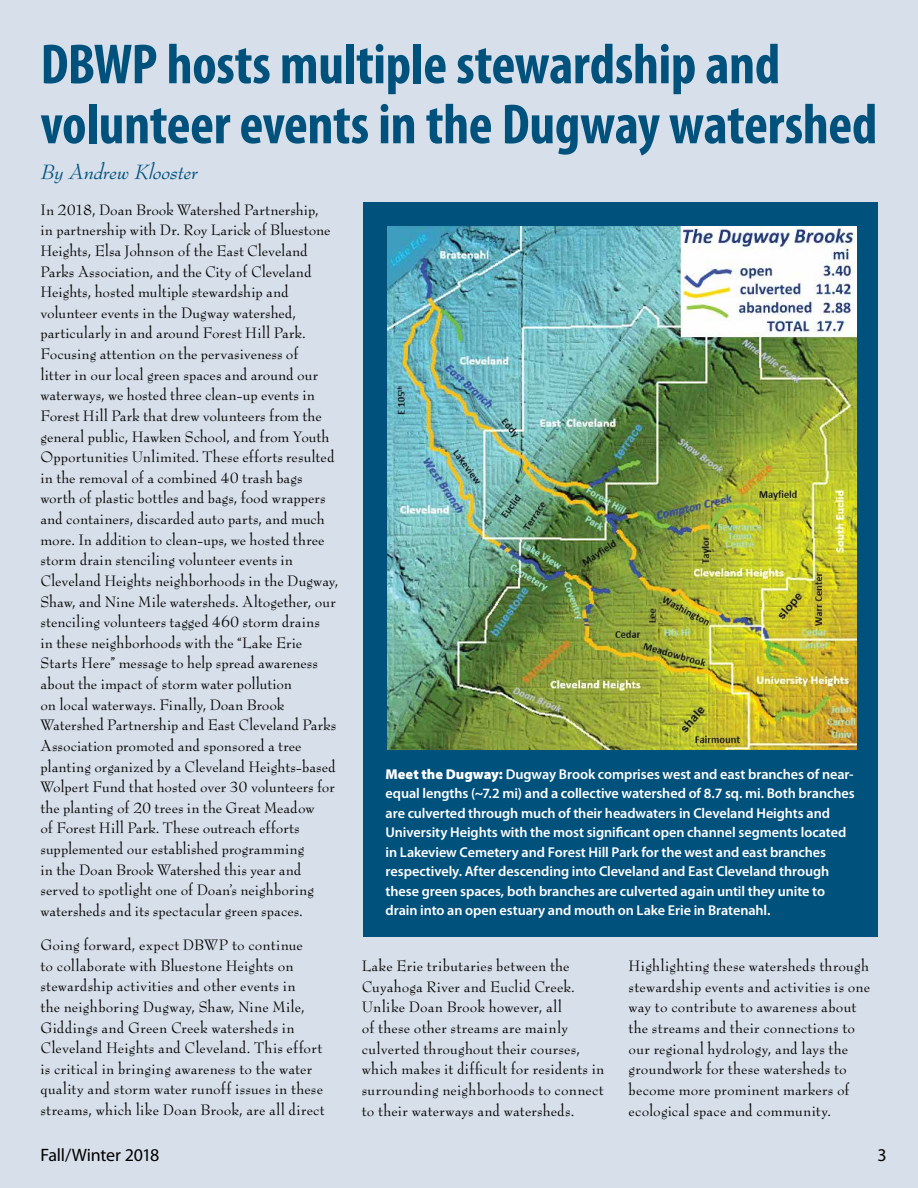
<style>
.page{position:relative;width:918px;height:1188px;background:#d7dfea}
.page>*{position:absolute;margin:0;border:0;box-sizing:border-box;transform-origin:0 0}
.t1{font:700 condensed 57px/60px "Myriad Pro";letter-spacing:-.01em;color:#00527d}
.t2{font:italic 22.5px "Bernhard Modern Std";letter-spacing:-.005em;color:#00527d}
.t3{font:18px "Myriad Pro";letter-spacing:-.015em;color:#000}
.t4{font:16.5px/20.7px "Bernhard Modern Std";color:#000}
.t5{font:600 14.25px/19.5px "Myriad Pro";letter-spacing:-.005em;color:#fff}
.s1{font-weight:900}
</style>
<div class="page">
<div style="left:363px;top:202px;width:515px;height:734px;background:#00527d"></div>
<img style="left:387px;top:227px;width:470px;height:522px">
<h1 class="t1" style="left:40px;top:33px;width:838px">DBWP hosts multiple stewardship and volunteer events in the Dugway watershed</h1>
<h2 class="t2" style="left:40px;top:161px;width:159px">By Andrew Klooster</h2>
<p class="t4" style="left:40px;top:199px;width:299px">In 2018, Doan Brook Watershed Partnership,<br>in partnership with Dr. Roy Larick of Bluestone Heights, Elsa Johnson of the East Cleveland Parks Association, and the City of Cleveland Heights, hosted multiple stewardship and volunteer events in the Dugway watershed, particularly in and around Forest Hill Park.<br>Focusing attention on the pervasiveness of<br>litter in our local green spaces and around our waterways, we hosted three clean-up events in Forest Hill Park that drew volunteers from the general public, Hawken School, and from Youth Opportunities Unlimited. These efforts resulted in the removal of a combined 40 trash bags worth of plastic bottles and bags, food wrappers and containers, discarded auto parts, and much more. In addition to clean-ups, we hosted three storm drain stenciling volunteer events in Cleveland Heights neighborhoods in the Dugway, Shaw, and Nine Mile watersheds. Altogether, our stenciling volunteers tagged 460 storm drains<br>in these neighborhoods with the “Lake Erie Starts Here” message to help spread awareness about the impact of storm water pollution<br>on local waterways. Finally, Doan Brook Watershed Partnership and East Cleveland Parks Association promoted and sponsored a tree planting organized by a Cleveland Heights-based Wolpert Fund that hosted over 30 volunteers for the planting of 20 trees in the Great Meadow<br>of Forest Hill Park. These outreach efforts supplemented our established programming<br>in the Doan Brook Watershed this year and served to spotlight one of Doan’s neighboring watersheds and its spectacular green spaces.</p>
<p class="t4" style="left:40px;top:935px;width:286px">Going forward, expect DBWP to continue<br>to collaborate with Bluestone Heights on stewardship activities and other events in<br>the neighboring Dugway, Shaw, Nine Mile, Giddings and Green Creek watersheds in Cleveland Heights and Cleveland. This effort is critical in bringing awareness to the water quality and storm water runoff issues in these streams, which like Doan Brook, are all direct</p>
<p class="t3" style="left:40px;top:1144px;width:120px">Fall/Winter 2018</p>
<p class="t5" style="left:386px;top:764px;width:471px"><span class="s1">Meet the Dugway:</span> Dugway Brook comprises west and east branches of near&shy;equal lengths (~7.2 mi) and a collective watershed of 8.7 sq. mi. Both branches are culverted through much of their headwaters in Cleveland Heights and University Heights with the most significant open channel segments located in Lakeview Cemetery and Forest Hill Park for the west and east branches respectively. After descending into Cleveland and East Cleveland through these green spaces, both branches are culverted again until they unite to drain into an open estuary and mouth on Lake Erie in Bratenahl.</p>
<p class="t4" style="left:362px;top:956px;width:244px">Lake Erie tributaries between the Cuyahoga River and Euclid Creek.<br>Unlike Doan Brook however, all<br>of these other streams are mainly culverted throughout their courses, which makes it difficult for residents in surrounding neighborhoods to connect to their waterways and watersheds.</p>
<p class="t4" style="left:629px;top:956px;width:243px">Highlighting these watersheds through stewardship events and activities is one way to contribute to awareness about the streams and their connections to our regional hydrology, and lays the groundwork for these watersheds to become more prominent markers of ecological space and community.</p>
<p class="t3" style="left:878px;top:1144px;width:11px">3</p>
</div>
